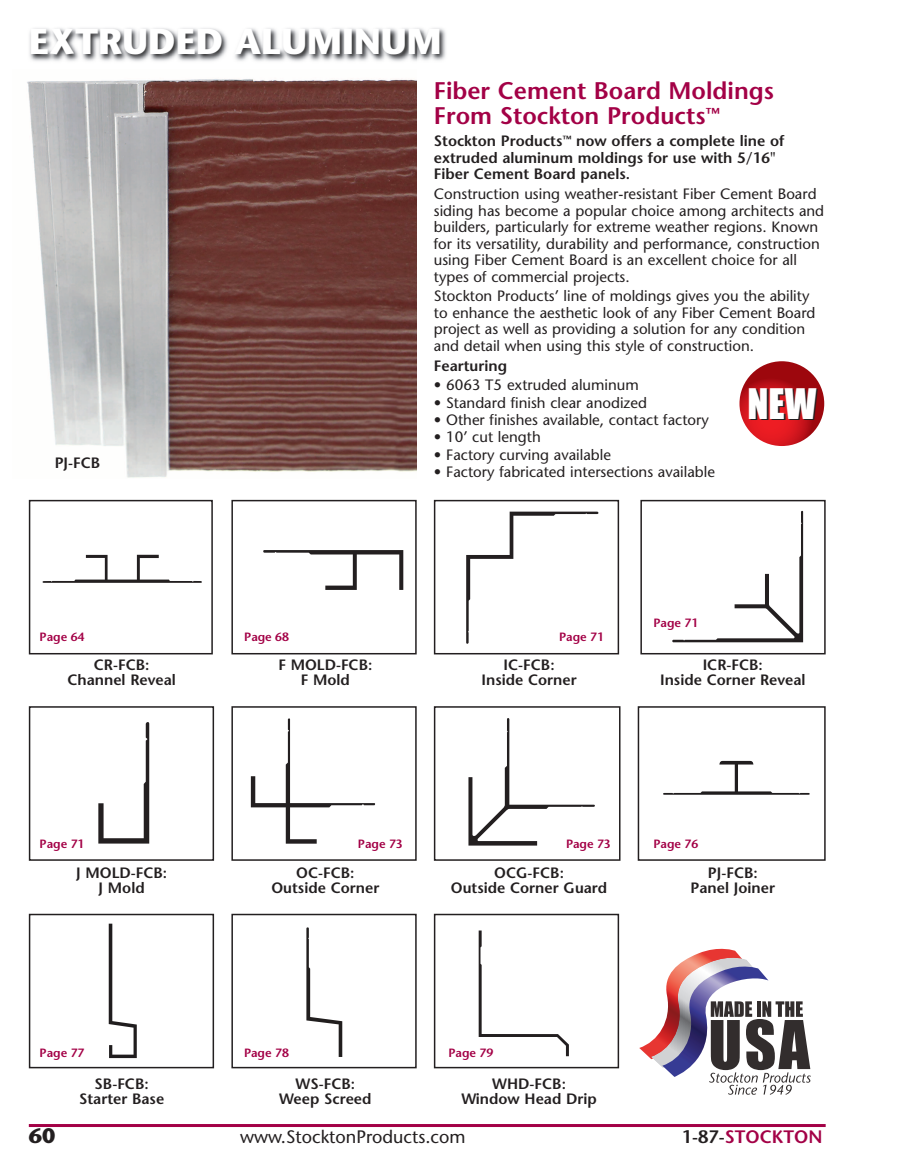
<style>
.page{position:relative;width:907px;height:1175px;background:#fff}
.page>*{position:absolute;margin:0;border:0;box-sizing:border-box;transform-origin:0 0}
.t1{font:38.85px "Impact";color:#fff}
.t2{font:700 36px "Stone Sans";color:#fff}
.t3{font:600 24px/25.5px "Stone Sans";color:#a30146}
.t4{font:700 21px "Stone Sans";color:#231f20}
.t5{font:18px "Stone Sans";color:#231f20}
.t6{font:600 18px "Stone Sans";color:#a30146}
.t7{font:15px/16.5px "Stone Sans";color:#231f20}
.t8{font:600 15px/15px "Stone Sans";color:#231f20;text-align:center}
.t9{font:600 12px "Stone Sans";color:#a30146}
.s1{color:#231f20}
</style>
<div class="page">
<img style="left:28px;top:84px;width:389px;height:394px">
<img style="left:27px;top:28px;width:419px;height:56px">
<hr style="left:29px;top:1123px;width:796px;height:3px;background:#a30146">
<img style="left:639px;top:948px;width:98px;height:111px">
<svg style="left:651px;top:953px;width:160px;height:141px"></svg>
<svg style="left:43px;top:554px;width:159px;height:29px"></svg>
<div style="left:29px;top:500px;width:184px;height:154px;border:2px solid #231f20"></div>
<svg style="left:263px;top:550px;width:140px;height:40px"></svg>
<div style="left:231px;top:500px;width:186px;height:154px;border:2px solid #231f20"></div>
<svg style="left:466px;top:511px;width:132px;height:132px"></svg>
<div style="left:434px;top:500px;width:185px;height:154px;border:2px solid #231f20"></div>
<svg style="left:672px;top:511px;width:131px;height:131px"></svg>
<div style="left:640px;top:500px;width:185px;height:154px;border:2px solid #231f20"></div>
<svg style="left:98px;top:722px;width:51px;height:121px"></svg>
<div style="left:29px;top:706px;width:185px;height:154px;border:2px solid #231f20"></div>
<svg style="left:739px;top:361px;width:85px;height:85px;background:#c3141a"></svg>
<svg style="left:251px;top:718px;width:124px;height:125px"></svg>
<div style="left:231px;top:706px;width:186px;height:154px;border:2px solid #231f20"></div>
<svg style="left:468px;top:718px;width:127px;height:127px"></svg>
<div style="left:434px;top:706px;width:186px;height:154px;border:2px solid #231f20"></div>
<svg style="left:663px;top:760px;width:146px;height:34px"></svg>
<div style="left:637px;top:706px;width:188px;height:154px;border:2px solid #231f20"></div>
<svg style="left:109px;top:923px;width:28px;height:134px"></svg>
<div style="left:29px;top:913px;width:185px;height:155px;border:2px solid #231f20"></div>
<svg style="left:306px;top:927px;width:36px;height:129px"></svg>
<div style="left:231px;top:913px;width:186px;height:155px;border:2px solid #231f20"></div>
<svg style="left:478px;top:930px;width:91px;height:126px"></svg>
<div style="left:434px;top:913px;width:185px;height:155px;border:2px solid #231f20"></div>
<h2 class="t2" style="left:29px;top:27px;width:414px">EXTRUDED ALUMINUM</h2>
<p class="t8" style="left:55px;top:457px;width:47px">PJ-FCB</p>
<h3 class="t3" style="left:434px;top:80px;width:342px">Fiber Cement Board Moldings<br>From Stockton Products<sup>™</sup></h3>
<p class="t8" style="left:434px;top:134px;width:352px;line-height:16.5px;text-align:left">Stockton Products<sup>™</sup> now offers a complete line of extruded aluminum moldings for use with 5/16"<br>Fiber Cement Board panels.</p>
<p class="t7" style="left:434px;top:187px;width:392px">Construction using weather-resistant Fiber Cement Board siding has become a popular choice among architects and builders, particularly for extreme weather regions. Known for its versatility, durability and performance, construction using Fiber Cement Board is an excellent choice for all types of commercial projects.</p>
<p class="t7" style="left:434px;top:289px;width:383px">Stockton Products’ line of moldings gives you the ability to enhance the aesthetic look of any Fiber Cement Board project as well as providing a solution for any condition and detail when using this style of construction.</p>
<p class="t8" style="left:434px;top:359px;width:75px">Fearturing</p>
<p class="t7" style="left:434px;top:378px;width:207px">• 6063 T5 extruded aluminum</p>
<p class="t7" style="left:434px;top:396px;width:214px">• Standard finish clear anodized</p>
<p class="t7" style="left:434px;top:413px;width:277px">• Other finishes available, contact factory</p>
<p class="t7" style="left:434px;top:430px;width:108px">• 10’ cut length</p>
<p class="t7" style="left:434px;top:447px;width:179px">• Factory curving available</p>
<p class="t7" style="left:434px;top:465px;width:283px">• Factory fabricated intersections available</p>
<h1 class="t1" style="left:747px;top:391px;width:70px">NEW</h1>
<p class="t9" style="left:653px;top:618px;width:46px">Page 71</p>
<p class="t9" style="left:40px;top:632px;width:46px">Page 64</p>
<p class="t9" style="left:244px;top:632px;width:46px">Page 68</p>
<p class="t9" style="left:559px;top:632px;width:46px">Page 71</p>
<p class="t8" style="left:67px;top:659px;width:110px">CR-FCB:<br>Channel Reveal</p>
<p class="t8" style="left:278px;top:659px;width:96px">F MOLD-FCB:<br>F Mold</p>
<p class="t8" style="left:481px;top:659px;width:97px">IC-FCB:<br>Inside Corner</p>
<p class="t8" style="left:660px;top:659px;width:147px">ICR-FCB:<br>Inside Corner Reveal</p>
<p class="t9" style="left:40px;top:839px;width:46px">Page 71</p>
<p class="t9" style="left:358px;top:839px;width:46px">Page 73</p>
<p class="t9" style="left:566px;top:839px;width:46px">Page 73</p>
<p class="t9" style="left:653px;top:839px;width:46px">Page 76</p>
<p class="t8" style="left:76px;top:866px;width:93px">J MOLD-FCB:<br>J Mold</p>
<p class="t8" style="left:271px;top:866px;width:109px">OC-FCB:<br>Outside Corner</p>
<p class="t8" style="left:451px;top:866px;width:158px">OCG-FCB:<br>Outside Corner Guard</p>
<p class="t8" style="left:690px;top:866px;width:86px">PJ-FCB:<br>Panel Joiner</p>
<p class="t9" style="left:40px;top:1048px;width:46px">Page 77</p>
<p class="t9" style="left:244px;top:1048px;width:46px">Page 78</p>
<p class="t9" style="left:448px;top:1048px;width:46px">Page 79</p>
<p class="t8" style="left:79px;top:1077px;width:87px">SB-FCB:<br>Starter Base</p>
<p class="t8" style="left:279px;top:1077px;width:94px">WS-FCB:<br>Weep Screed</p>
<p class="t8" style="left:461px;top:1077px;width:137px">WHD-FCB:<br>Window Head Drip</p>
<h3 class="t4" style="left:29px;top:1127px;width:28px">60</h3>
<p class="t5" style="left:240px;top:1129px;width:227px">www.StocktonProducts.com</p>
<p class="t6" style="left:682px;top:1129px;width:142px"><span class="s1">1-87-</span>STOCKTON</p>
</div>
